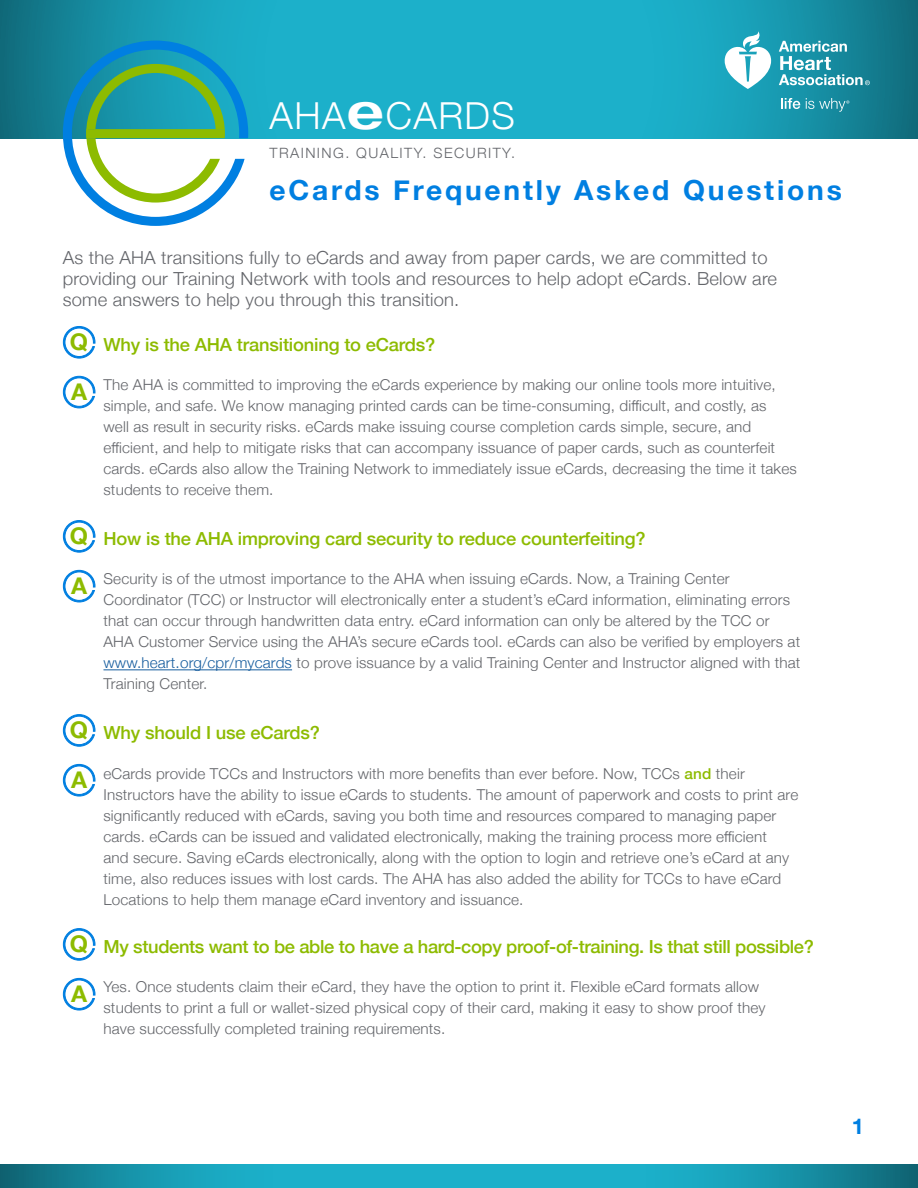
<style>
.page{position:relative;width:918px;height:1188px;background:#fff}
.page>*{position:absolute;margin:0;border:0;box-sizing:border-box;transform-origin:0 0}
.t1{font:300 37.2px "Helvetica Neue";letter-spacing:.04em;color:#fff}
.t2{font:700 27.75px "Helvetica Neue";letter-spacing:.1em;color:#007fe1}
.t3{font:700 22.95px "Helvetica Neue";color:#8dbb00}
.t4{font:700 21.75px "Helvetica Neue";color:#007fe1}
.t5{font:300 18px/21px "Helvetica Neue";letter-spacing:.01em;color:#63656a}
.t6{font:500 18px "Helvetica Neue";letter-spacing:-.01em;color:#8dbb00}
.t7{font:300 15px/21px "Helvetica Neue";letter-spacing:.01em;color:#63656a}
.t8{font:300 14.25px "Helvetica Neue";letter-spacing:.1em;color:#63656a}
.s1{font-family:"Helvetica Neue LT Com";font-weight:700;font-stretch:expanded;font-size:48.3px}
.s2{color:#175d9e}
.s3{font-weight:500;color:#8dbb00}
</style>
<div class="page">
<svg style="left:0;top:0;width:918px;height:138px;background:#19a1b9"></svg>
<svg style="left:63px;top:41px;width:185px;height:185px"></svg>
<svg style="left:725px;top:31px;width:46px;height:58px"></svg>
<svg style="left:779px;top:41px;width:91px;height:44px;background:#50a8b7"></svg>
<svg style="left:781px;top:98px;width:68px;height:14px"></svg>
<svg style="left:0;top:1164px;width:918px;height:24px;background:#189db4"></svg>
<svg style="left:62px;top:326px;width:34px;height:33px"></svg>
<svg style="left:62px;top:375px;width:34px;height:34px"></svg>
<svg style="left:62px;top:928px;width:34px;height:33px"></svg>
<svg style="left:62px;top:977px;width:34px;height:34px"></svg>
<hr style="left:103px;top:669px;width:189px;height:1px;background:#175d9e">
<svg style="left:62px;top:520px;width:34px;height:33px"></svg>
<svg style="left:62px;top:569px;width:34px;height:34px"></svg>
<svg style="left:62px;top:714px;width:34px;height:33px"></svg>
<svg style="left:62px;top:763px;width:34px;height:34px"></svg>
<p class="t1" style="left:270px;top:85px;width:247px">AHA<span class="s1">e</span>CARDS</p>
<p class="t8" style="left:270px;top:142px;width:247px">TRAINING. QUALITY. SECURITY.</p>
<p class="t2" style="left:269px;top:168px;width:574px">eCards Frequently Asked Questions</p>
<p class="t5" style="left:63px;top:245px;width:716px">As the AHA transitions fully to eCards and away from paper cards, we are committed to providing our Training Network with tools and resources to help adopt eCards. Below are some answers to help you through this transition.</p>
<p class="t6" style="left:103px;top:330px;width:333px">Why is the AHA transitioning to eCards?</p>
<p class="t7" style="left:103px;top:373px;width:695px">The AHA is committed to improving the eCards experience by making our online tools more intuitive, simple, and safe. We know managing printed cards can be time-consuming, difficult, and costly, as<br>well as result in security risks. eCards make issuing course completion cards simple, secure, and efficient, and help to mitigate risks that can accompany issuance of paper cards, such as counterfeit cards. eCards also allow the Training Network to immediately issue eCards, decreasing the time it takes students to receive them.</p>
<p class="t3" style="left:70px;top:324px;width:20px">Q</p>
<p class="t3" style="left:71px;top:374px;width:18px">A</p>
<p class="t3" style="left:70px;top:518px;width:20px">Q</p>
<p class="t3" style="left:71px;top:568px;width:18px">A</p>
<p class="t6" style="left:103px;top:524px;width:544px">How is the AHA improving card security to reduce counterfeiting?</p>
<p class="t7" style="left:103px;top:567px;width:698px">Security is of the utmost importance to the AHA when issuing eCards. Now, a Training Center Coordinator (TCC) or Instructor will electronically enter a student’s eCard information, eliminating errors that can occur through handwritten data entry. eCard information can only be altered by the TCC or AHA Customer Service using the AHA’s secure eCards tool. eCards can also be verified by employers at <span class="s2">www.heart.org/cpr/mycards</span> to prove issuance by a valid Training Center and Instructor aligned with that Training Center.</p>
<p class="t3" style="left:70px;top:712px;width:20px">Q</p>
<p class="t3" style="left:71px;top:762px;width:18px">A</p>
<p class="t6" style="left:103px;top:718px;width:218px">Why should I use eCards?</p>
<p class="t7" style="left:103px;top:762px;width:696px">eCards provide TCCs and Instructors with more benefits than ever before. Now, TCCs <span class="s3">and</span> their Instructors have the ability to issue eCards to students. The amount of paperwork and costs to print are significantly reduced with eCards, saving you both time and resources compared to managing paper cards. eCards can be issued and validated electronically, making the training process more efficient<br>and secure. Saving eCards electronically, along with the option to login and retrieve one’s eCard at any time, also reduces issues with lost cards. The AHA has also added the ability for TCCs to have eCard Locations to help them manage eCard inventory and issuance.</p>
<p class="t3" style="left:70px;top:926px;width:20px">Q</p>
<p class="t3" style="left:71px;top:976px;width:18px">A</p>
<p class="t6" style="left:103px;top:932px;width:712px">My students want to be able to have a hard-copy proof-of-training. Is that still possible?</p>
<p class="t7" style="left:103px;top:975px;width:664px">Yes. Once students claim their eCard, they have the option to print it. Flexible eCard formats allow students to print a full or wallet-sized physical copy of their card, making it easy to show proof they have successfully completed training requirements.</p>
<p class="t4" style="left:852px;top:1109px;width:14px">1</p>
</div>
